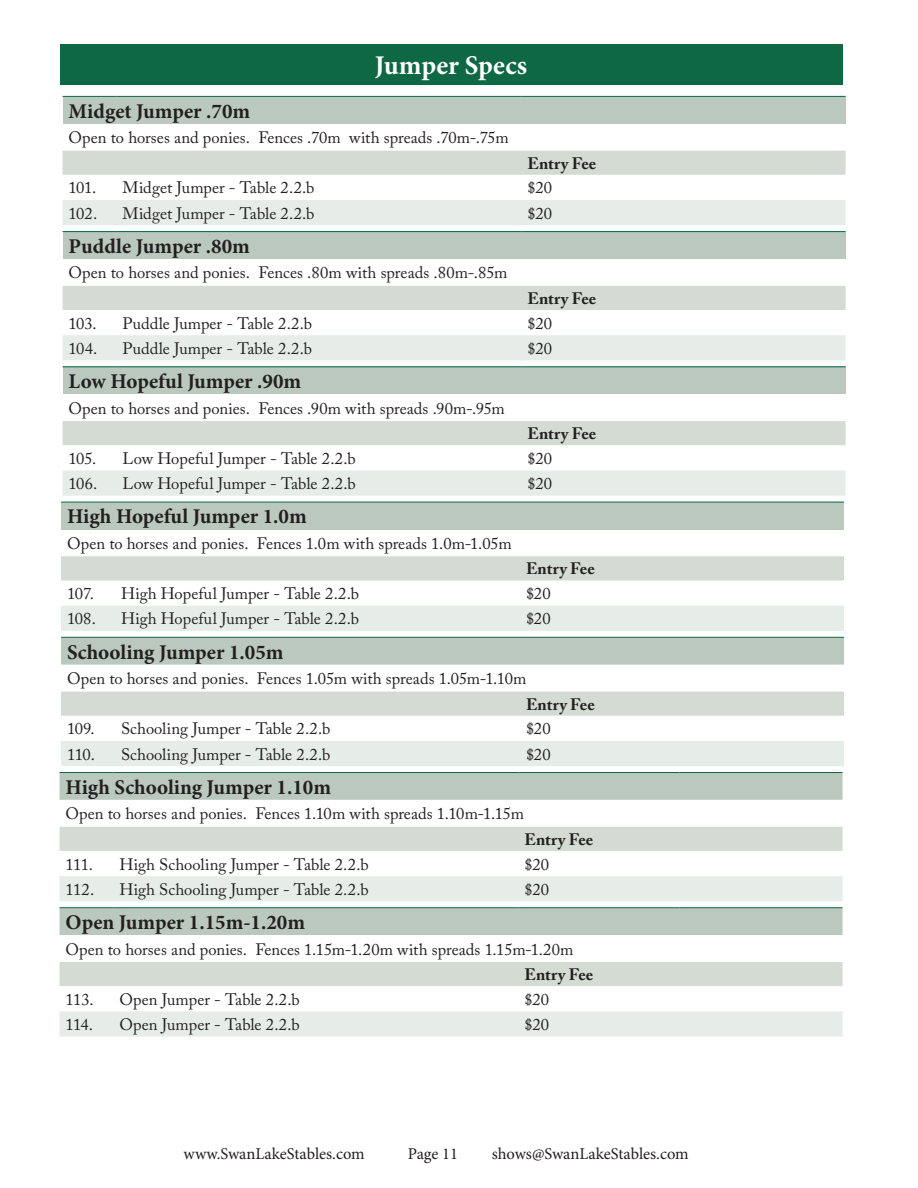
<style>
.page{position:relative;width:918px;height:1188px;background:#fff}
.page>*{position:absolute;margin:0;border:0;box-sizing:border-box;transform-origin:0 0}
.t1{font:700 27px "Minion Pro";color:#fff}
.t2{font:700 21px "Minion Pro";color:#231f20}
.t3{font:16.5px "Adobe Caslon Pro";color:#231f20}
.t4{font:700 16.5px "Adobe Caslon Pro";letter-spacing:.005em;color:#231f20}
.t5{font:16.5px "Minion Pro";color:#231f20}
</style>
<div class="page">
<div style="left:63px;top:96px;width:783px;height:28px;background:#bac8bd"></div>
<div style="left:63px;top:151px;width:783px;height:24px;background:#d3dbd3"></div>
<div style="left:63px;top:200px;width:783px;height:25px;background:#e6ede8"></div>
<hr style="left:63px;top:96px;width:54px;height:1px;background:#0e6844">
<hr style="left:117px;top:96px;width:405px;height:1px;background:#0e6844">
<hr style="left:522px;top:96px;width:324px;height:1px;background:#0e6844">
<div style="left:63px;top:232px;width:783px;height:27px;background:#bac8bd"></div>
<div style="left:63px;top:286px;width:783px;height:24px;background:#d3dbd3"></div>
<div style="left:63px;top:335px;width:783px;height:25px;background:#e6ede8"></div>
<hr style="left:63px;top:231px;width:54px;height:1px;background:#0e6844">
<hr style="left:117px;top:231px;width:405px;height:1px;background:#0e6844">
<hr style="left:522px;top:231px;width:324px;height:1px;background:#0e6844">
<div style="left:63px;top:367px;width:783px;height:27px;background:#bac8bd"></div>
<div style="left:63px;top:421px;width:783px;height:24px;background:#d3dbd3"></div>
<div style="left:63px;top:470px;width:783px;height:26px;background:#e6ede8"></div>
<hr style="left:63px;top:366px;width:54px;height:1px;background:#0e6844">
<hr style="left:117px;top:366px;width:405px;height:1px;background:#0e6844">
<hr style="left:522px;top:366px;width:324px;height:1px;background:#0e6844">
<div style="left:61px;top:502px;width:783px;height:27px;background:#bac8bd"></div>
<div style="left:61px;top:556px;width:783px;height:24px;background:#d3dbd3"></div>
<div style="left:61px;top:606px;width:783px;height:25px;background:#e6ede8"></div>
<hr style="left:61px;top:502px;width:54px;height:1px;background:#0e6844">
<hr style="left:115px;top:502px;width:405px;height:1px;background:#0e6844">
<hr style="left:520px;top:502px;width:324px;height:1px;background:#0e6844">
<div style="left:61px;top:638px;width:783px;height:27px;background:#bac8bd"></div>
<div style="left:61px;top:692px;width:783px;height:24px;background:#d3dbd3"></div>
<div style="left:61px;top:741px;width:783px;height:25px;background:#e6ede8"></div>
<hr style="left:61px;top:637px;width:54px;height:1px;background:#0e6844">
<hr style="left:115px;top:637px;width:405px;height:1px;background:#0e6844">
<hr style="left:520px;top:637px;width:161px;height:1px;background:#0e6844">
<hr style="left:681px;top:637px;width:163px;height:1px;background:#0e6844">
<div style="left:60px;top:773px;width:783px;height:27px;background:#bac8bd"></div>
<div style="left:60px;top:827px;width:783px;height:24px;background:#d3dbd3"></div>
<div style="left:60px;top:876px;width:783px;height:25px;background:#e6ede8"></div>
<hr style="left:60px;top:772px;width:54px;height:1px;background:#0e6844">
<hr style="left:114px;top:772px;width:405px;height:1px;background:#0e6844">
<hr style="left:519px;top:772px;width:161px;height:1px;background:#0e6844">
<hr style="left:680px;top:772px;width:163px;height:1px;background:#0e6844">
<div style="left:60px;top:908px;width:783px;height:27px;background:#bac8bd"></div>
<div style="left:60px;top:962px;width:783px;height:24px;background:#d3dbd3"></div>
<svg style="left:60px;top:1011px;width:783px;height:26px;background:#e6ede8"></svg>
<hr style="left:60px;top:907px;width:54px;height:1px;background:#0e6844">
<hr style="left:114px;top:907px;width:405px;height:1px;background:#0e6844">
<hr style="left:519px;top:907px;width:161px;height:1px;background:#0e6844">
<hr style="left:680px;top:907px;width:163px;height:1px;background:#0e6844">
<div style="left:60px;top:44px;width:783px;height:41px;background:#0e6844"></div>
<h1 class="t1" style="left:375px;top:46px;width:154px">Jumper Specs</h1>
<p class="t2" style="left:69px;top:96px;width:183px">Midget Jumper .70m</p>
<p class="t3" style="left:69px;top:128px;width:442px">Open to horses and ponies. Fences .70m with spreads .70m-.75m</p>
<p class="t4" style="left:528px;top:153px;width:70px">Entry Fee</p>
<p class="t3" style="left:69px;top:178px;width:29px">101.</p>
<p class="t3" style="left:123px;top:178px;width:194px">Midget Jumper - Table 2.2.b</p>
<p class="t3" style="left:528px;top:178px;width:26px">$20</p>
<p class="t3" style="left:69px;top:203px;width:30px">102.</p>
<p class="t3" style="left:123px;top:203px;width:194px">Midget Jumper - Table 2.2.b</p>
<p class="t3" style="left:528px;top:203px;width:26px">$20</p>
<p class="t2" style="left:69px;top:231px;width:183px">Puddle Jumper .80m</p>
<p class="t3" style="left:69px;top:263px;width:440px">Open to horses and ponies. Fences .80m with spreads .80m-.85m</p>
<p class="t4" style="left:528px;top:289px;width:70px">Entry Fee</p>
<p class="t3" style="left:69px;top:313px;width:30px">103.</p>
<p class="t3" style="left:123px;top:313px;width:191px">Puddle Jumper - Table 2.2.b</p>
<p class="t3" style="left:528px;top:313px;width:26px">$20</p>
<p class="t3" style="left:69px;top:339px;width:30px">104.</p>
<p class="t3" style="left:123px;top:339px;width:191px">Puddle Jumper - Table 2.2.b</p>
<p class="t3" style="left:528px;top:339px;width:26px">$20</p>
<p class="t2" style="left:69px;top:367px;width:234px">Low Hopeful Jumper .90m</p>
<p class="t3" style="left:69px;top:398px;width:438px">Open to horses and ponies. Fences .90m with spreads .90m-.95m</p>
<p class="t4" style="left:528px;top:424px;width:70px">Entry Fee</p>
<p class="t3" style="left:69px;top:449px;width:29px">105.</p>
<p class="t3" style="left:123px;top:449px;width:235px">Low Hopeful Jumper - Table 2.2.b</p>
<p class="t3" style="left:528px;top:449px;width:26px">$20</p>
<p class="t3" style="left:69px;top:474px;width:30px">106.</p>
<p class="t3" style="left:123px;top:474px;width:235px">Low Hopeful Jumper - Table 2.2.b</p>
<p class="t3" style="left:528px;top:474px;width:26px">$20</p>
<p class="t2" style="left:67px;top:502px;width:241px">High Hopeful Jumper 1.0m</p>
<p class="t3" style="left:67px;top:534px;width:446px">Open to horses and ponies. Fences 1.0m with spreads 1.0m-1.05m</p>
<p class="t4" style="left:526px;top:559px;width:70px">Entry Fee</p>
<p class="t3" style="left:67px;top:584px;width:29px">107.</p>
<p class="t3" style="left:121px;top:584px;width:240px">High Hopeful Jumper - Table 2.2.b</p>
<p class="t3" style="left:526px;top:584px;width:26px">$20</p>
<p class="t3" style="left:67px;top:609px;width:30px">108.</p>
<p class="t3" style="left:121px;top:609px;width:240px">High Hopeful Jumper - Table 2.2.b</p>
<p class="t3" style="left:526px;top:609px;width:26px">$20</p>
<p class="t2" style="left:67px;top:637px;width:218px">Schooling Jumper 1.05m</p>
<p class="t3" style="left:67px;top:669px;width:461px">Open to horses and ponies. Fences 1.05m with spreads 1.05m-1.10m</p>
<p class="t4" style="left:526px;top:694px;width:70px">Entry Fee</p>
<p class="t3" style="left:67px;top:719px;width:29px">109.</p>
<p class="t3" style="left:121px;top:719px;width:211px">Schooling Jumper - Table 2.2.b</p>
<p class="t3" style="left:526px;top:719px;width:26px">$20</p>
<p class="t3" style="left:67px;top:744px;width:29px">110.</p>
<p class="t3" style="left:121px;top:744px;width:211px">Schooling Jumper - Table 2.2.b</p>
<p class="t3" style="left:526px;top:744px;width:26px">$20</p>
<p class="t2" style="left:66px;top:772px;width:267px">High Schooling Jumper 1.10m</p>
<p class="t3" style="left:66px;top:804px;width:460px">Open to horses and ponies. Fences 1.10m with spreads 1.10m-1.15m</p>
<p class="t4" style="left:525px;top:830px;width:70px">Entry Fee</p>
<p class="t3" style="left:66px;top:854px;width:29px">111.</p>
<p class="t3" style="left:120px;top:854px;width:251px">High Schooling Jumper - Table 2.2.b</p>
<p class="t3" style="left:525px;top:854px;width:26px">$20</p>
<p class="t3" style="left:66px;top:879px;width:30px">112.</p>
<p class="t3" style="left:120px;top:879px;width:251px">High Schooling Jumper - Table 2.2.b</p>
<p class="t3" style="left:525px;top:879px;width:26px">$20</p>
<p class="t2" style="left:66px;top:908px;width:241px">Open Jumper 1.15m-1.20m</p>
<p class="t3" style="left:66px;top:939px;width:509px">Open to horses and ponies. Fences 1.15m-1.20m with spreads 1.15m-1.20m</p>
<p class="t4" style="left:525px;top:965px;width:70px">Entry Fee</p>
<p class="t3" style="left:66px;top:989px;width:30px">113.</p>
<p class="t3" style="left:120px;top:989px;width:182px">Open Jumper - Table 2.2.b</p>
<p class="t3" style="left:525px;top:989px;width:26px">$20</p>
<p class="t3" style="left:66px;top:1015px;width:29px">114.</p>
<p class="t3" style="left:120px;top:1015px;width:182px">Open Jumper - Table 2.2.b</p>
<p class="t3" style="left:525px;top:1015px;width:26px">$20</p>
<p class="t5" style="left:184px;top:1143px;width:183px">www.SwanLakeStables.com</p>
<p class="t5" style="left:408px;top:1143px;width:52px">Page 11</p>
<p class="t5" style="left:492px;top:1143px;width:198px">shows@SwanLakeStables.com</p>
</div>
